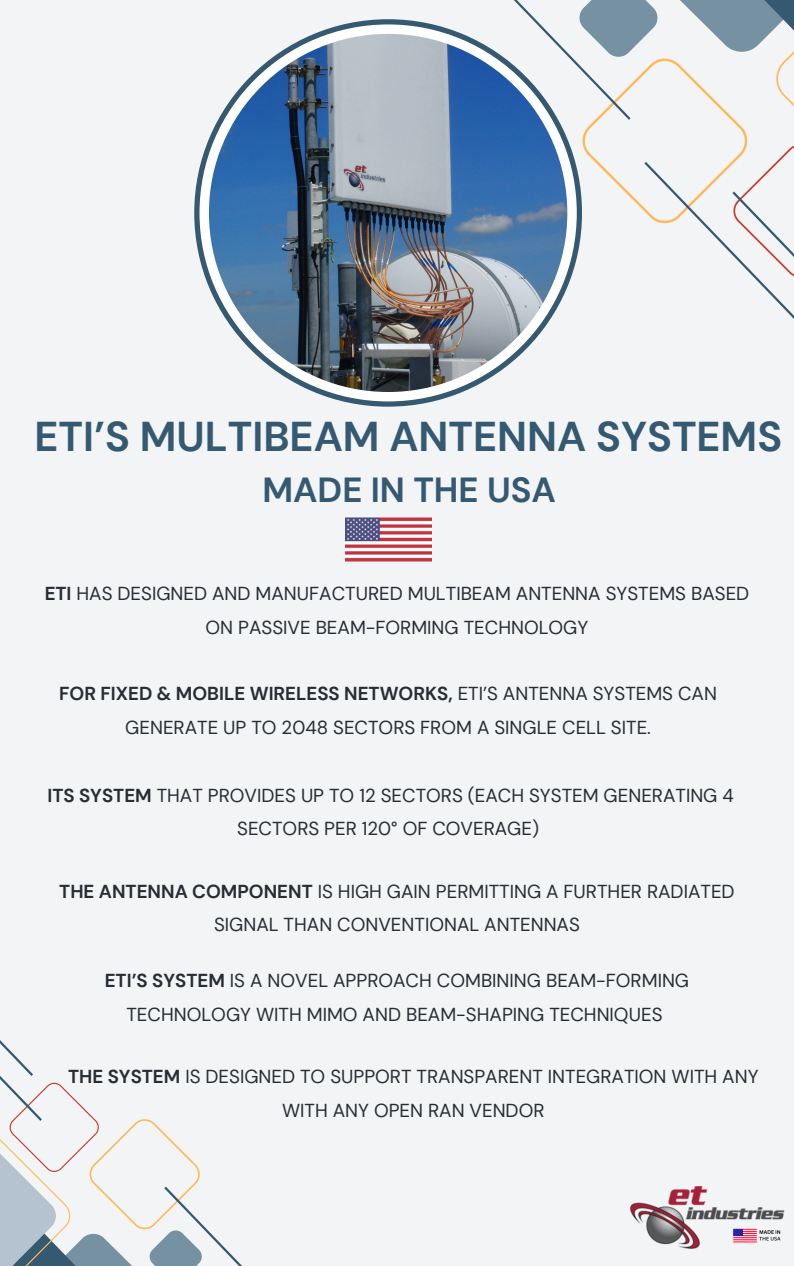
<style>
.page{position:relative;width:794px;height:1266px;background:#fff}
.page>*{position:absolute;margin:0;border:0;box-sizing:border-box;transform-origin:0 0}
.t1{font:700 41.55px "DM Sans";color:#345970}
.t2{font:700 34.8px "DM Sans";color:#345970}
.t3{font:18.75px/33.8px "DM Sans";color:#272d33;text-align:center}
.s1{font-weight:700}
</style>
<div class="page">
<div style="left:0;top:0;width:793px;height:1266px;background:#f2f4f6"></div>
<svg style="left:194px;top:19px;width:387px;height:388px;background:#44667b"></svg>
<div style="left:199px;top:24px;width:377px;height:377px;background:#fff;border-radius:50%"></div>
<img style="left:209px;top:34px;width:358px;height:358px;border-radius:50%">
<svg style="left:450px;top:0;width:343px;height:378px"></svg>
<svg style="left:0;top:1040px;width:242px;height:226px"></svg>
<img style="left:630px;top:1186px;width:154px;height:63px">
<img style="left:345px;top:518px;width:86px;height:44px">
<p class="t1" style="left:34px;top:410px;width:748px">ETI’S MULTIBEAM ANTENNA SYSTEMS</p>
<p class="t2" style="left:262px;top:467px;width:295px">MADE IN THE USA</p>
<p class="t3" style="left:45px;top:577px;width:705px"><span class="s1">ETI</span> HAS DESIGNED AND MANUFACTURED MULTIBEAM ANTENNA SYSTEMS BASED<br>ON PASSIVE BEAM-FORMING TECHNOLOGY</p>
<p class="t3" style="left:59px;top:677px;width:659px"><span class="s1">FOR FIXED &amp; MOBILE WIRELESS NETWORKS,</span> ETI’S ANTENNA SYSTEMS CAN<br>GENERATE UP TO 2048 SECTORS FROM A SINGLE CELL SITE.</p>
<p class="t3" style="left:47px;top:778px;width:687px"><span class="s1">ITS SYSTEM</span> THAT PROVIDES UP TO 12 SECTORS (EACH SYSTEM GENERATING 4<br>SECTORS PER 120° OF COVERAGE)</p>
<p class="t3" style="left:59px;top:874px;width:676px"><span class="s1">THE ANTENNA COMPONENT</span> IS HIGH GAIN PERMITTING A FURTHER RADIATED<br>SIGNAL THAN CONVENTIONAL ANTENNAS</p>
<p class="t3" style="left:105px;top:964px;width:585px"><span class="s1">ETI’S SYSTEM</span> IS A NOVEL APPROACH COMBINING BEAM-FORMING<br>TECHNOLOGY WITH MIMO AND BEAM-SHAPING TECHNIQUES</p>
<p class="t3" style="left:68px;top:1060px;width:691px"><span class="s1">THE SYSTEM</span> IS DESIGNED TO SUPPORT TRANSPARENT INTEGRATION WITH ANY<br>WITH ANY OPEN RAN VENDOR</p>
</div>
